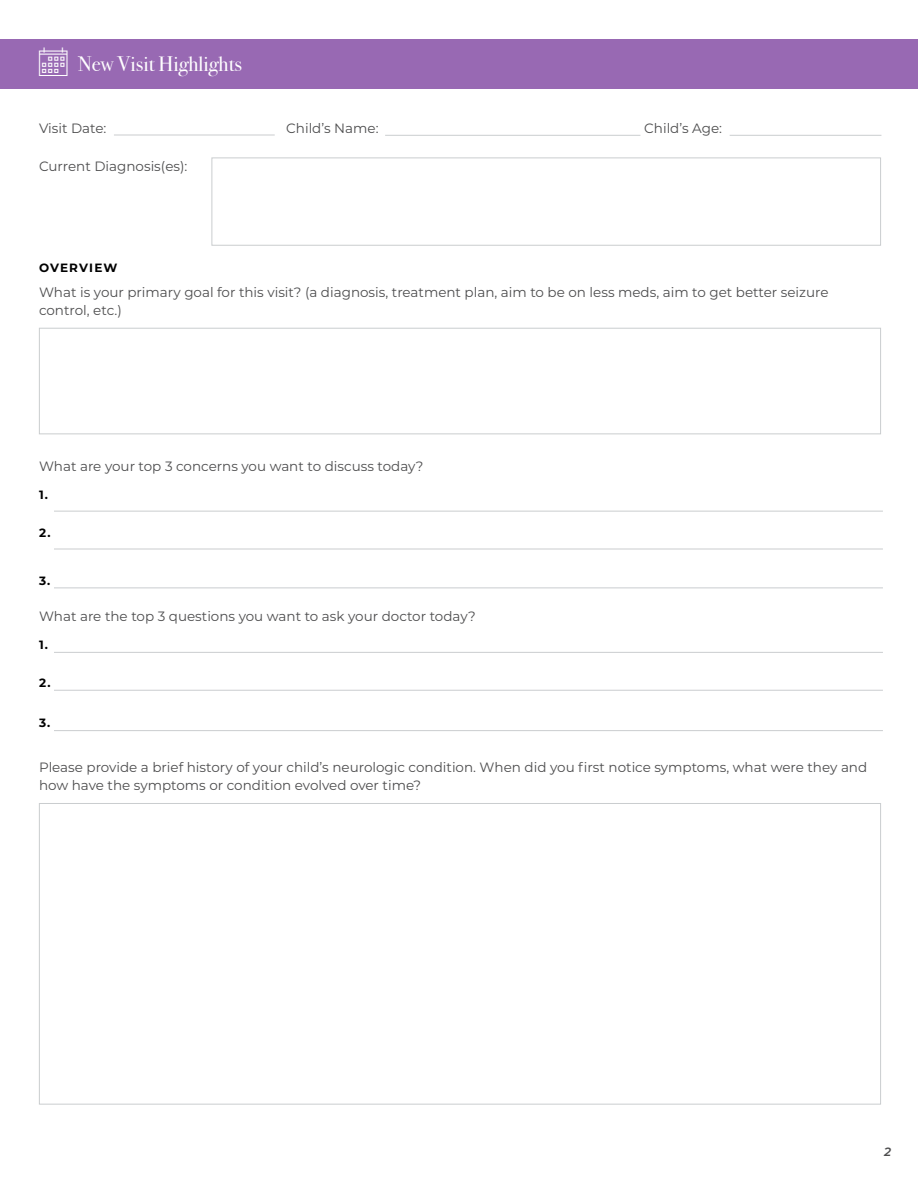
<style>
.page{position:relative;width:918px;height:1188px;background:#fff}
.page>*{position:absolute;margin:0;border:0;box-sizing:border-box;transform-origin:0 0}
.t1{font:28.5px "SS Glyphish Outlined";color:#fff}
.t2{font:21px "Bodoni Svty Two ITCTT";color:#fff}
.t3{font:13.5px/18px "Montserrat";color:#4d4d4e}
.t4{font:700 12px "Montserrat";letter-spacing:.09em;color:#000}
.t5{font:italic 600 12px "Montserrat";color:#4d4d4e}
</style>
<div class="page">
<div style="left:0;top:40px;width:918px;height:49px;background:#9869b3"></div>
<div style="left:212px;top:158px;width:669px;height:88px;border:1px solid #cacdcf"></div>
<div style="left:39px;top:328px;width:842px;height:106px;border:1px solid #cacdcf"></div>
<hr style="left:114px;top:135px;width:161px;height:1px;background:#cacdcf">
<hr style="left:54px;top:511px;width:829px;height:1px;background:#cacdcf">
<hr style="left:54px;top:652px;width:829px;height:1px;background:#cacdcf">
<hr style="left:54px;top:549px;width:829px;height:1px;background:#cacdcf">
<hr style="left:54px;top:690px;width:829px;height:1px;background:#cacdcf">
<hr style="left:54px;top:588px;width:829px;height:1px;background:#cacdcf">
<hr style="left:54px;top:730px;width:829px;height:1px;background:#cacdcf">
<hr style="left:385px;top:135px;width:255px;height:1px;background:#cacdcf">
<hr style="left:730px;top:135px;width:151px;height:1px;background:#cacdcf">
<h1 class="t1" style="left:39px;top:48px;width:30px">CALENDAR</h1>
<h2 class="t2" style="left:78px;top:47px;width:166px">New Visit Highlights</h2>
<p class="t3" style="left:39px;top:119px;width:69px">Visit Date:</p>
<p class="t3" style="left:39px;top:157px;width:150px">Current Diagnosis(es):</p>
<p class="t4" style="left:39px;top:260px;width:80px">OVERVIEW</p>
<p class="t3" style="left:286px;top:119px;width:94px">Child’s Name:</p>
<p class="t3" style="left:644px;top:119px;width:79px">Child’s Age:</p>
<p class="t3" style="left:39px;top:283px;width:791px">What is your primary goal for this visit? (a diagnosis, treatment plan, aim to be on less meds, aim to get better seizure control, etc.)</p>
<p class="t3" style="left:39px;top:457px;width:386px">What are your top 3 concerns you want to discuss today?</p>
<p class="t4" style="left:39px;top:486px;width:11px">1.</p>
<p class="t4" style="left:39px;top:524px;width:13px">2.</p>
<p class="t4" style="left:39px;top:572px;width:13px">3.</p>
<p class="t3" style="left:39px;top:607px;width:438px">What are the top 3 questions you want to ask your doctor today?</p>
<p class="t4" style="left:39px;top:636px;width:11px">1.</p>
<p class="t4" style="left:39px;top:674px;width:13px">2.</p>
<p class="t4" style="left:39px;top:715px;width:13px">3.</p>
<p class="t3" style="left:39px;top:758px;width:830px">Please provide a brief history of your child’s neurologic condition. When did you first notice symptoms, what were they and how have the symptoms or condition evolved over time?</p>
<p class="t5" style="left:884px;top:1144px;width:8px">2</p>
</div>
